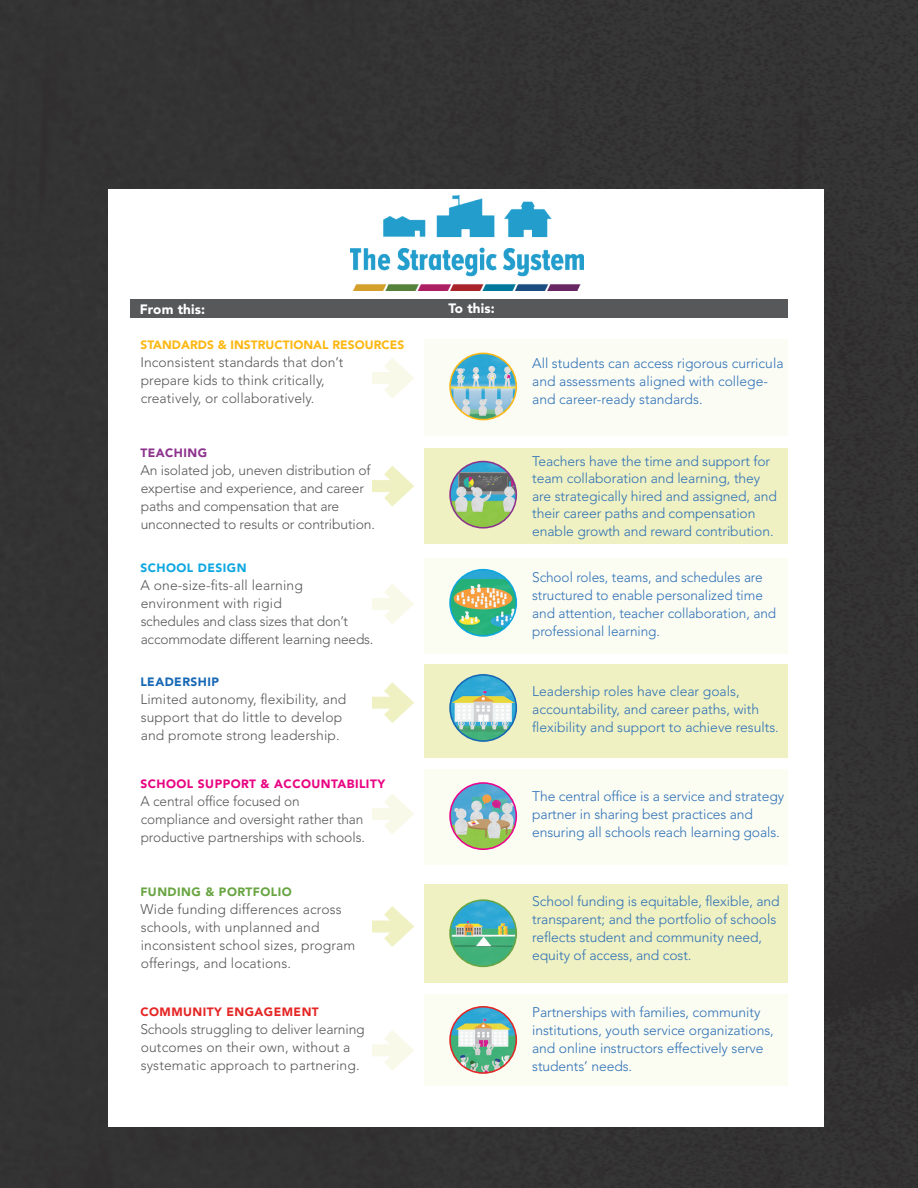
<style>
.page{position:relative;width:918px;height:1188px;background:#343334}
.page>*{position:absolute;margin:0;border:0;box-sizing:border-box;transform-origin:0 0}
.t1{font:300 13.8px/18px "Avenir LT Std";letter-spacing:-.005em;color:#2f71b7}
.t2{font:300 13.8px/18px "Avenir LT Std";letter-spacing:.005em;color:#57585a}
.t3{font:300 13.8px/18px "Avenir LT Std";letter-spacing:-.015em;color:#57585a}
.t4{font:900 13.5px "Avenir LT Std";letter-spacing:.01em;color:#fff}
.t5{font:900 12px "Avenir LT Std";letter-spacing:.005em;color:#fcb814}
.t6{font:900 12px "Avenir LT Std";letter-spacing:.04em;color:#e90482}
.t7{font:900 12px "Avenir LT Std";letter-spacing:.04em;color:#e42625}
.t8{font:900 12px "Avenir LT Std";letter-spacing:.04em;color:#69a543}
.t9{font:900 12px "Avenir LT Std";letter-spacing:.04em;color:#0da7e0}
.t10{font:900 12px "Avenir LT Std";letter-spacing:.04em;color:#1768b4}
.t11{font:900 12px "Avenir LT Std";letter-spacing:.04em;color:#8d338d}
</style>
<div class="page">
<div style="left:108px;top:189px;width:716px;height:938px;background:#fff"></div>
<div style="left:131px;top:300px;width:657px;height:18px;background:#57585a"></div>
<div style="left:424px;top:340px;width:364px;height:96px;background:#fbfcf4"></div>
<div style="left:424px;top:448px;width:363px;height:96px;background:#eff1c2"></div>
<div style="left:424px;top:558px;width:364px;height:96px;background:#fbfcf2"></div>
<div style="left:424px;top:664px;width:364px;height:94px;background:#eff1c2"></div>
<div style="left:424px;top:769px;width:364px;height:96px;background:#fbfcf2"></div>
<div style="left:424px;top:884px;width:364px;height:99px;background:#eff1c2"></div>
<div style="left:424px;top:994px;width:364px;height:92px;background:#fbfcf2"></div>
<img style="left:450px;top:675px;width:66px;height:66px;border-radius:33px">
<div style="left:449px;top:674px;width:68px;height:68px;border:2px solid #1768b4;border-radius:50%"></div>
<img style="left:450px;top:783px;width:66px;height:66px;border-radius:33px">
<div style="left:449px;top:782px;width:68px;height:68px;border:2px solid #ed028c;border-radius:50%"></div>
<img style="left:450px;top:900px;width:66px;height:66px;border-radius:33px">
<div style="left:449px;top:899px;width:68px;height:68px;border:2px solid #69a543;border-radius:50%"></div>
<img style="left:450px;top:1007px;width:66px;height:66px;border-radius:33px">
<div style="left:449px;top:1006px;width:68px;height:68px;border:2px solid #e42625;border-radius:50%"></div>
<img style="left:450px;top:353px;width:66px;height:67px;border-radius:33px">
<div style="left:449px;top:353px;width:68px;height:67px;border:2px solid #fcb814;border-radius:50%"></div>
<img style="left:450px;top:570px;width:66px;height:66px;border-radius:33px">
<div style="left:449px;top:569px;width:68px;height:68px;border:2px solid #0da7e0;border-radius:50%"></div>
<img style="left:450px;top:462px;width:66px;height:66px;border-radius:33px">
<div style="left:449px;top:461px;width:68px;height:68px;border:2px solid #8d338d;border-radius:50%"></div>
<svg style="left:372px;top:358px;width:42px;height:40px"></svg>
<svg style="left:372px;top:466px;width:42px;height:41px"></svg>
<svg style="left:372px;top:584px;width:42px;height:40px"></svg>
<svg style="left:372px;top:794px;width:42px;height:40px"></svg>
<svg style="left:372px;top:1030px;width:42px;height:41px"></svg>
<svg style="left:372px;top:682px;width:42px;height:41px"></svg>
<svg style="left:372px;top:906px;width:42px;height:41px"></svg>
<img style="left:351px;top:195px;width:233px;height:95px">
<p class="t4" style="left:140px;top:301px;width:67px">From this:</p>
<p class="t4" style="left:448px;top:300px;width:48px">To this:</p>
<p class="t5" style="left:140px;top:337px;width:265px">STANDARDS &amp; INSTRUCTIONAL RESOURCES</p>
<p class="t2" style="left:140px;top:353px;width:205px">Inconsistent standards that don’t prepare kids to think critically, creatively, or collaboratively.</p>
<p class="t11" style="left:140px;top:445px;width:68px">TEACHING</p>
<p class="t2" style="left:140px;top:461px;width:236px">An isolated job, uneven distribution of expertise and experience, and career paths and compensation that are unconnected to results or contribution.</p>
<p class="t9" style="left:140px;top:561px;width:108px">SCHOOL DESIGN</p>
<p class="t3" style="left:140px;top:576px;width:235px">A one-size-fits-all learning environment with rigid<br>schedules and class sizes that don’t accommodate different learning needs.</p>
<p class="t10" style="left:140px;top:675px;width:80px">LEADERSHIP</p>
<p class="t2" style="left:140px;top:690px;width:207px">Limited autonomy, flexibility, and support that do little to develop and promote strong leadership.</p>
<p class="t6" style="left:140px;top:777px;width:246px">SCHOOL SUPPORT &amp; ACCOUNTABILITY</p>
<p class="t2" style="left:140px;top:792px;width:226px">A central office focused on compliance and oversight rather than productive partnerships with schools.</p>
<p class="t8" style="left:140px;top:885px;width:153px">FUNDING &amp; PORTFOLIO</p>
<p class="t2" style="left:140px;top:900px;width:216px">Wide funding differences across schools, with unplanned and inconsistent school sizes, program offerings, and locations.</p>
<p class="t7" style="left:140px;top:1005px;width:180px">COMMUNITY ENGAGEMENT</p>
<p class="t2" style="left:140px;top:1020px;width:226px">Schools struggling to deliver learning outcomes on their own, without a systematic approach to partnering.</p>
<p class="t1" style="left:532px;top:354px;width:253px">All students can access rigorous curricula and assessments aligned with college&shy;and career-ready standards.</p>
<p class="t1" style="left:532px;top:453px;width:246px;line-height:17.4px">Teachers have the time and support for team collaboration and learning, they are strategically hired and assigned, and their career paths and compensation enable growth and reward contribution.</p>
<p class="t1" style="left:532px;top:569px;width:245px">School roles, teams, and schedules are structured to enable personalized time and attention, teacher collaboration, and professional learning.</p>
<p class="t1" style="left:532px;top:683px;width:248px">Leadership roles have clear goals, accountability, and career paths, with flexibility and support to achieve results.</p>
<p class="t1" style="left:532px;top:788px;width:253px">The central office is a service and strategy partner in sharing best practices and ensuring all schools reach learning goals.</p>
<p class="t1" style="left:532px;top:893px;width:249px">School funding is equitable, flexible, and transparent; and the portfolio of schools reflects student and community need, equity of access, and cost.</p>
<p class="t1" style="left:532px;top:1004px;width:243px">Partnerships with families, community institutions, youth service organizations, and online instructors effectively serve students’ needs.</p>
</div>
